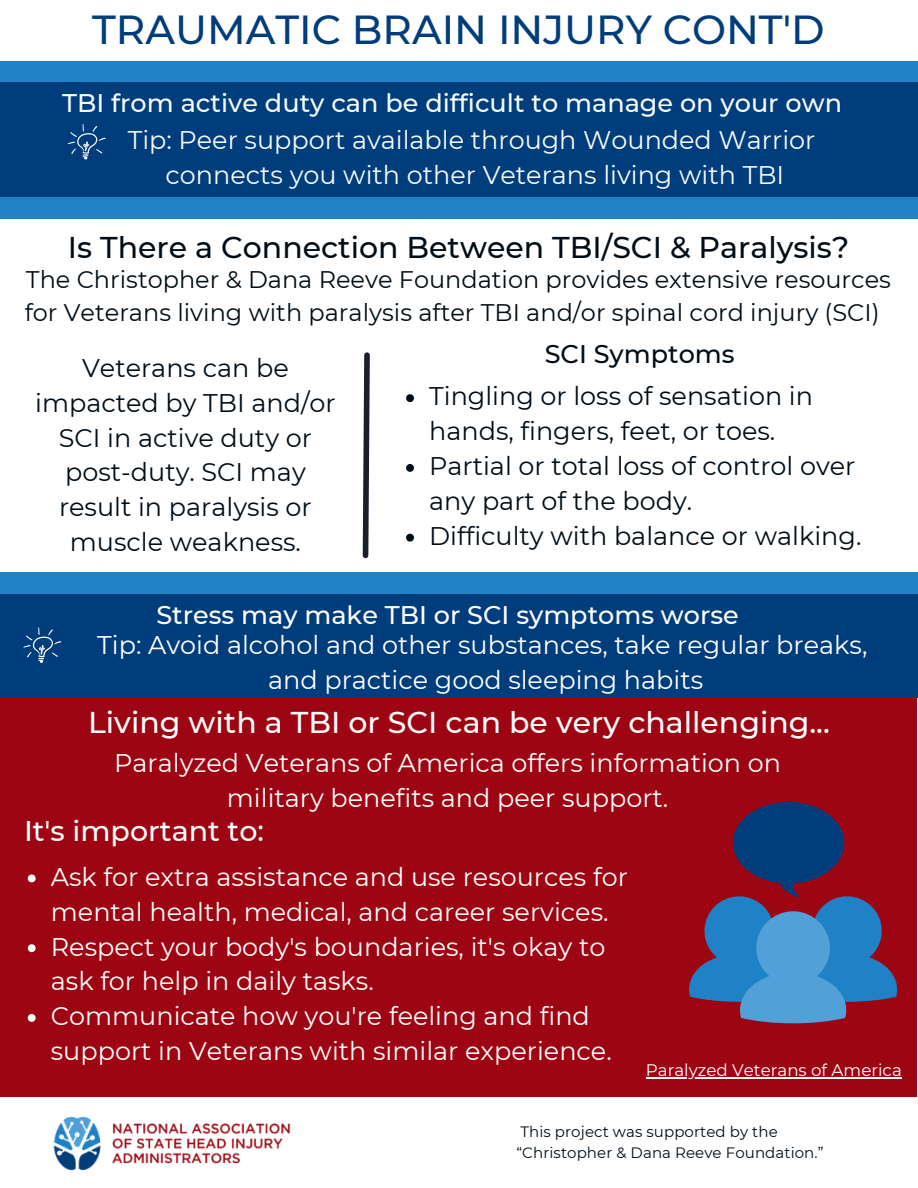
<style>
.page{position:relative;width:918px;height:1188px;background:#fff}
.page>*{position:absolute;margin:0;border:0;box-sizing:border-box;transform-origin:0 0}
.t1{font:500 40.5px "Montserrat";color:#013d7c}
.t2{font:500 30px "Montserrat";color:#000d16}
.t3{font:500 30px "Montserrat";color:#fffeff}
.t4{font:500 28.5px "Montserrat";color:#fffeff}
.t5{font:25.5px/34.8px "Montserrat";color:#fffeff;text-align:center}
.t6{font:25.5px/34.8px "Montserrat";color:#000d16;text-align:center}
.t7{font:25.5px/34.8px "Montserrat";color:#f5fbf9;text-align:center}
.t8{font:25.5px/34.8px "Montserrat";color:#fff;text-align:center}
.t9{font:500 25.5px "Montserrat";color:#f5fbf9}
.t10{font:500 25.5px "Montserrat";color:#fff}
.t11{font:500 25.5px "Montserrat";color:#000d16}
.t12{font:24px/32.7px "Montserrat";color:#000d16}
.t13{font:16.65px "Montserrat";color:#fff}
.t14{font:15px/20.2px "Montserrat";letter-spacing:.005em;color:#000d16}
</style>
<div class="page">
<div style="left:0;top:82px;width:918px;height:115px;background:#003d7d"></div>
<div style="left:0;top:594px;width:918px;height:104px;background:#003d7d"></div>
<div style="left:0;top:697px;width:917px;height:399px;background:#9e0512"></div>
<hr style="left:646px;top:1077px;width:256px;height:1px;background:#fff">
<div style="left:0;top:573px;width:918px;height:21px;background:#1f81c6"></div>
<div style="left:0;top:197px;width:918px;height:21px;background:#1f81c6"></div>
<div style="left:0;top:61px;width:918px;height:21px;background:#1f81c6"></div>
<svg style="left:68px;top:124px;width:38px;height:36px"></svg>
<svg style="left:362px;top:352px;width:8px;height:207px"></svg>
<svg style="left:406px;top:394px;width:8px;height:8px"></svg>
<svg style="left:406px;top:464px;width:8px;height:8px"></svg>
<svg style="left:406px;top:534px;width:8px;height:8px"></svg>
<svg style="left:23px;top:627px;width:38px;height:36px"></svg>
<svg style="left:28px;top:875px;width:8px;height:7px"></svg>
<svg style="left:28px;top:944px;width:8px;height:8px"></svg>
<svg style="left:28px;top:1014px;width:8px;height:8px"></svg>
<svg style="left:689px;top:802px;width:208px;height:221px"></svg>
<img style="left:53px;top:1116px;width:238px;height:55px">
<h1 class="t1" style="left:92px;top:5px;width:734px">TRAUMATIC BRAIN INJURY CONT'D</h1>
<p class="t9" style="left:62px;top:87px;width:782px">TBI from active duty can be difficult to manage on your own</p>
<p class="t7" style="left:128px;top:123px;width:689px">Tip: Peer support available through Wounded Warrior connects you with other Veterans living with TBI</p>
<p class="t2" style="left:68px;top:229px;width:783px">Is There a Connection Between TBI/SCI &amp; Paralysis?</p>
<p class="t12" style="left:25px;top:263px;width:868px">The Christopher &amp; Dana Reeve Foundation provides extensive resources for Veterans living with paralysis after TBI and/or spinal cord injury (SCI)</p>
<p class="t6" style="left:35px;top:350px;width:302px">Veterans can be impacted by TBI and/or<br>SCI in active duty or post-duty. SCI may result in paralysis or muscle weakness.</p>
<p class="t11" style="left:545px;top:338px;width:191px">SCI Symptoms</p>
<p class="t6" style="left:429px;top:379px;width:434px;text-align:left">Tingling or loss of sensation in hands, fingers, feet, or toes.<br>Partial or total loss of control over any part of the body.<br>Difficulty with balance or walking.</p>
<p class="t10" style="left:156px;top:599px;width:584px">Stress may make TBI or SCI symptoms worse</p>
<p class="t8" style="left:97px;top:628px;width:772px">Tip: Avoid alcohol and other substances, take regular breaks, and practice good sleeping habits</p>
<p class="t3" style="left:88px;top:704px;width:743px">Living with a TBI or SCI can be very challenging...</p>
<p class="t5" style="left:114px;top:745px;width:668px">Paralyzed Veterans of America offers information on military benefits and peer support.</p>
<p class="t4" style="left:24px;top:813px;width:241px">It's important to:</p>
<p class="t5" style="left:51px;top:859px;width:579px;text-align:left">Ask for extra assistance and use resources for mental health, medical, and career services.<br>Respect your body's boundaries, it's okay to ask for help in daily tasks.<br>Communicate how you're feeling and find support in Veterans with similar experience.</p>
<p class="t13" style="left:646px;top:1060px;width:257px">Paralyzed Veterans of America</p>
<p class="t14" style="left:516px;top:1122px;width:309px">This project was supported by the “Christopher &amp; Dana Reeve Foundation.”</p>
</div>
